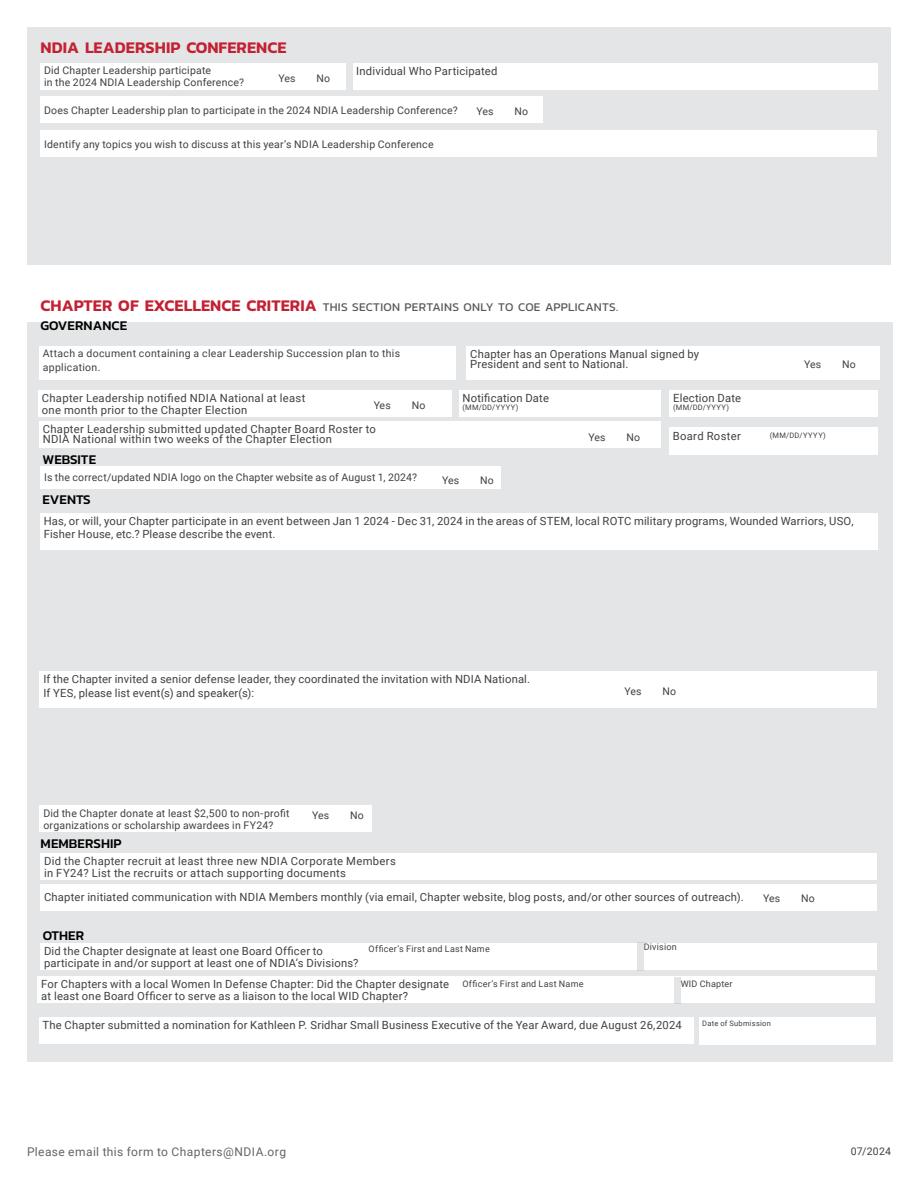
<style>
.page{position:relative;width:918px;height:1188px;background:#fff}
.page>*{position:absolute;margin:0;border:0;box-sizing:border-box;transform-origin:0 0}
.t1{font:600 16.5px "Kanit";letter-spacing:.005em;color:#c32032}
.t2{font:500 13.5px "Kanit";letter-spacing:.005em;color:#000}
.t3{font:12px "Kanit";letter-spacing:.02em;color:#58595b}
.t4{font:12px "Roboto";letter-spacing:.035em;color:#636466}
.t5{font:11.25px/11.6px "Roboto";letter-spacing:.02em;color:#414042}
.t6{font:10.5px/12px "Roboto";letter-spacing:.02em;color:#414042}
.t7{font:9px "Roboto";letter-spacing:.025em;color:#414042}
.t8{font:7.5px "Roboto";letter-spacing:.035em;color:#414042}
.s1{font-weight:600;font-size:16.5px;color:#c32032}
</style>
<div class="page">
<div style="left:27px;top:27px;width:864px;height:237px;background:#e4e5e6"></div>
<div style="left:27px;top:322px;width:866px;height:739px;background:#e4e5e6"></div>
<div style="left:353px;top:63px;width:525px;height:27px;background:#fff"></div>
<div style="left:40px;top:943px;width:837px;height:27px;background:#fff"></div>
<div style="left:38px;top:976px;width:837px;height:27px;background:#fff"></div>
<div style="left:40px;top:63px;width:306px;height:27px;background:#fff"></div>
<div style="left:40px;top:96px;width:503px;height:27px;background:#fff"></div>
<div style="left:40px;top:805px;width:332px;height:27px;background:#fff"></div>
<div style="left:39px;top:346px;width:417px;height:33px;background:#fff"></div>
<div style="left:40px;top:853px;width:838px;height:27px;background:#fff"></div>
<div style="left:40px;top:130px;width:838px;height:27px;background:#fff"></div>
<div style="left:39px;top:421px;width:622px;height:27px;background:#fff"></div>
<div style="left:459px;top:390px;width:201px;height:27px;background:#fff"></div>
<div style="left:669px;top:428px;width:209px;height:27px;background:#fff"></div>
<div style="left:670px;top:390px;width:208px;height:27px;background:#fff"></div>
<div style="left:40px;top:513px;width:838px;height:37px;background:#fff"></div>
<div style="left:38px;top:390px;width:414px;height:27px;background:#fff"></div>
<div style="left:40px;top:672px;width:837px;height:36px;background:#fff"></div>
<div style="left:637px;top:942px;width:7px;height:29px;background:#e4e5e6"></div>
<div style="left:674px;top:977px;width:7px;height:27px;background:#e4e5e6"></div>
<div style="left:40px;top:466px;width:461px;height:23px;background:#fff"></div>
<div style="left:40px;top:884px;width:838px;height:27px;background:#fff"></div>
<div style="left:467px;top:346px;width:413px;height:33px;background:#fff"></div>
<div style="left:39px;top:1017px;width:655px;height:27px;background:#fff"></div>
<div style="left:699px;top:1017px;width:176px;height:27px;background:#fff"></div>
<h1 class="t1" style="left:40px;top:35px;width:248px">NDIA LEADERSHIP CONFERENCE</h1>
<p class="t6" style="left:44px;top:64px;width:201px">Did Chapter Leadership participate<br>in the 2024 NDIA Leadership Conference?</p>
<p class="t6" style="left:44px;top:104px;width:415px">Does Chapter Leadership plan to participate in the 2024 NDIA Leadership Conference?</p>
<p class="t5" style="left:356px;top:64px;width:143px">Individual Who Participated</p>
<p class="t6" style="left:279px;top:72px;width:19px">Yes</p>
<p class="t6" style="left:317px;top:72px;width:15px">No</p>
<p class="t6" style="left:477px;top:105px;width:19px">Yes</p>
<p class="t6" style="left:514px;top:105px;width:15px">No</p>
<p class="t6" style="left:44px;top:137px;width:391px">Identify any topics you wish to discuss at this year’s NDIA Leadership Conference</p>
<p class="t3" style="left:40px;top:298px;width:579px"><span class="s1">CHAPTER OF EXCELLENCE CRITERIA</span> THIS SECTION PERTAINS ONLY TO COE APPLICANTS.</p>
<p class="t2" style="left:40px;top:316px;width:88px">GOVERNANCE</p>
<p class="t6" style="left:43px;top:346px;width:359px;line-height:13.5px">Attach a document containing a clear Leadership Succession plan to this application.</p>
<p class="t5" style="left:42px;top:392px;width:265px">Chapter Leadership notified NDIA National at least one month prior to the Chapter Election</p>
<p class="t6" style="left:374px;top:399px;width:19px">Yes</p>
<p class="t6" style="left:412px;top:399px;width:15px">No</p>
<p class="t5" style="left:43px;top:423px;width:335px;line-height:10.5px">Chapter Leadership submitted updated Chapter Board Roster to<br>NDIA National within two weeks of the Chapter Election</p>
<p class="t5" style="left:470px;top:348px;width:231px;line-height:10.5px">Chapter has an Operations Manual signed by<br>President and sent to National.</p>
<p class="t6" style="left:804px;top:358px;width:19px">Yes</p>
<p class="t6" style="left:842px;top:358px;width:15px">No</p>
<p class="t5" style="left:463px;top:392px;width:88px">Notification Date</p>
<p class="t8" style="left:463px;top:402px;width:58px">(MM/DD/YYYY)</p>
<p class="t6" style="left:589px;top:431px;width:19px">Yes</p>
<p class="t6" style="left:626px;top:431px;width:15px">No</p>
<p class="t5" style="left:673px;top:392px;width:69px">Election Date</p>
<p class="t8" style="left:673px;top:402px;width:58px">(MM/DD/YYYY)</p>
<p class="t5" style="left:673px;top:429px;width:70px">Board Roster</p>
<p class="t8" style="left:770px;top:430px;width:58px">(MM/DD/YYYY)</p>
<p class="t2" style="left:43px;top:449px;width:55px">WEBSITE</p>
<p class="t6" style="left:44px;top:471px;width:375px">Is the correct/updated NDIA logo on the Chapter website as of August 1, 2024?</p>
<p class="t6" style="left:442px;top:474px;width:19px">Yes</p>
<p class="t6" style="left:480px;top:474px;width:15px">No</p>
<p class="t2" style="left:43px;top:489px;width:50px">EVENTS</p>
<p class="t5" style="left:44px;top:514px;width:811px;line-height:13.5px">Has, or will, your Chapter participate in an event between Jan 1 2024 - Dec 31, 2024 in the areas of STEM, local ROTC military programs, Wounded Warriors, USO,<br>Fisher House, etc.? Please describe the event.</p>
<p class="t5" style="left:43px;top:672px;width:488px;line-height:13.5px">If the Chapter invited a senior defense leader, they coordinated the invitation with NDIA National.<br>If YES, please list event(s) and speaker(s):</p>
<p class="t6" style="left:43px;top:806px;width:248px">Did the Chapter donate at least $2,500 to non-profit organizations or scholarship awardees in FY24?</p>
<p class="t6" style="left:312px;top:809px;width:19px">Yes</p>
<p class="t6" style="left:350px;top:809px;width:15px">No</p>
<p class="t2" style="left:41px;top:833px;width:83px">MEMBERSHIP</p>
<p class="t5" style="left:44px;top:855px;width:353px">Did the Chapter recruit at least three new NDIA Corporate Members in FY24? List the recruits or attach supporting documents</p>
<p class="t6" style="left:625px;top:685px;width:19px">Yes</p>
<p class="t6" style="left:663px;top:685px;width:15px">No</p>
<p class="t5" style="left:44px;top:891px;width:701px">Chapter initiated communication with NDIA Members monthly (via email, Chapter website, blog posts, and/or other sources of outreach).</p>
<p class="t6" style="left:763px;top:892px;width:19px">Yes</p>
<p class="t6" style="left:801px;top:892px;width:15px">No</p>
<p class="t2" style="left:43px;top:925px;width:43px">OTHER</p>
<p class="t7" style="left:369px;top:942px;width:123px">Officer’s First and Last Name</p>
<p class="t7" style="left:644px;top:940px;width:35px">Division</p>
<p class="t5" style="left:44px;top:945px;width:316px">Did the Chapter designate at least one Board Officer to participate in and/or support at least one of NDIA’s Divisions?</p>
<p class="t5" style="left:41px;top:978px;width:409px">For Chapters with a local Women In Defense Chapter: Did the Chapter designate at least one Board Officer to serve as a liaison to the local WID Chapter?</p>
<p class="t7" style="left:462px;top:977px;width:123px">Officer’s First and Last Name</p>
<p class="t7" style="left:681px;top:977px;width:53px">WID Chapter</p>
<p class="t5" style="left:42px;top:1019px;width:641px">The Chapter submitted a nomination for Kathleen P. Sridhar Small Business Executive of the Year Award, due August 26,2024</p>
<p class="t8" style="left:702px;top:1019px;width:70px">Date of Submission</p>
<p class="t4" style="left:27px;top:1143px;width:261px">Please email this form to Chapters@NDIA.org</p>
<p class="t6" style="left:851px;top:1145px;width:42px">07/2024</p>
</div>
